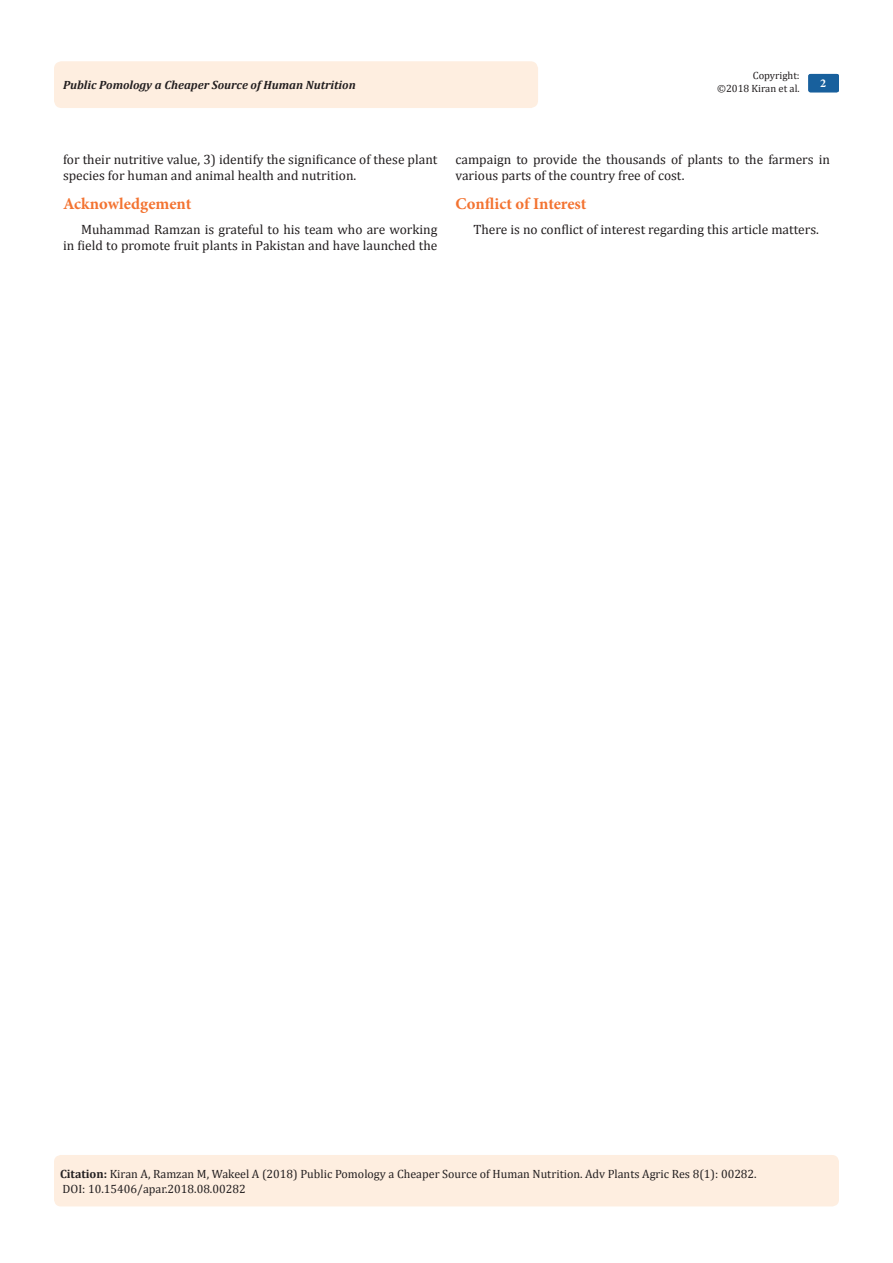
<style>
.page{position:relative;width:893px;height:1263px;background:#fff}
.page>*{position:absolute;margin:0;border:0;box-sizing:border-box;transform-origin:0 0}
.List_Paragraph{font:700 16.5px "Minion Pro";color:#f37331}
.t1{font:13.5px/16.2px "Cambria";color:#231f20}
.Citation{font:12px "Cambria";color:#231f20}
.t2{font:italic 700 12px "Cambria";color:#231f20}
.t3{font:700 12px "Minion Pro";color:#fff}
.t4{font:10.5px/12.6px "Cambria";color:#231f20;text-align:right}
.s1{font-weight:700}
</style>
<div class="page">
<div style="left:54px;top:1155px;width:785px;height:51px;background:#feeee0;border-radius:7px"></div>
<div style="left:54px;top:61px;width:484px;height:47px;background:#feeee0;border-radius:8px"></div>
<div style="left:808px;top:74px;width:31px;height:18px;background:#18609d;border-radius:2px"></div>
<p class="t2" style="left:63px;top:77px;width:294px">Public Pomology a Cheaper Source of Human Nutrition</p>
<p class="t4" style="left:717px;top:69px;width:84px">Copyright:<br>©2018 Kiran et al.</p>
<p class="t3" style="left:820px;top:75px;width:7px">2</p>
<p class="t1" style="left:63px;top:151px;width:376px">for their nutritive value, 3) identify the significance of these plant species for human and animal health and nutrition.</p>
<p class="List_Paragraph" style="left:63px;top:192px;width:130px">Acknowledgement</p>
<p class="t1" style="left:63px;top:221px;width:376px;text-align:right">Muhammad Ramzan is grateful to his team who are working<br>in field to promote fruit plants in Pakistan and have launched the</p>
<p class="t1" style="left:455px;top:151px;width:376px">campaign to provide the thousands of plants to the farmers in various parts of the country free of cost.</p>
<p class="List_Paragraph" style="left:455px;top:192px;width:132px">Conflict of Interest</p>
<p class="t1" style="left:473px;top:221px;width:347px">There is no conflict of interest regarding this article matters.</p>
<p class="Citation" style="left:60px;top:1167px;width:698px"><span class="s1">Citation:</span> Kiran A, Ramzan M, Wakeel A (2018) Public Pomology a Cheaper Source of Human Nutrition. Adv Plants Agric Res 8(1): 00282.</p>
<p class="Citation" style="left:63px;top:1181px;width:185px">DOI: 10.15406/apar.2018.08.00282</p>
</div>
